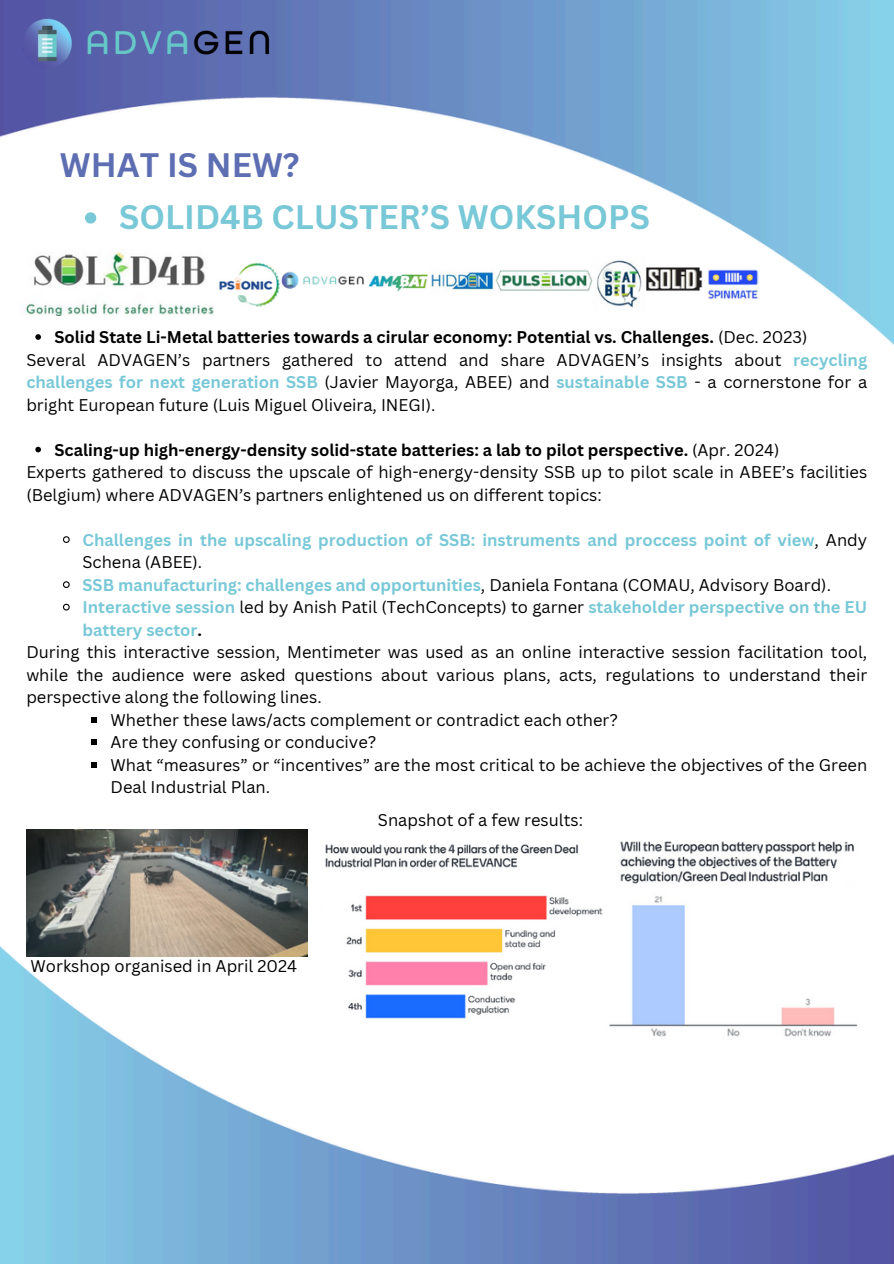
<style>
.page{position:relative;width:894px;height:1264px;background:#fff}
.page>*{position:absolute;margin:0;border:0;box-sizing:border-box;transform-origin:0 0}
.t1{font:700 33px "Canva Sans";color:#78c8d7}
.t2{font:700 33px "Canva Sans";color:#5e6eb2}
.t3{font:16.5px/22.5px "Canva Sans";color:#000;text-align:justify}
.t4{font:700 16.5px/22.5px "Canva Sans";color:#78c8d7}
.t5{font:700 16.5px "Canva Sans";color:#000}
.s1{font-weight:400}
.s2{font-weight:700;color:#78c8d7}
.s3{font-weight:400;color:#000}
.s4{color:#000}
</style>
<div class="page">
<img style="left:0;top:0;width:893px;height:344px">
<img style="left:0;top:946px;width:893px;height:317px">
<img style="left:0;top:0;width:297px;height:88px">
<img style="left:13px;top:249px;width:202px;height:67px">
<img style="left:215px;top:249px;width:555px;height:65px">
<svg style="left:35px;top:334px;width:6px;height:6px"></svg>
<svg style="left:35px;top:447px;width:6px;height:5px"></svg>
<svg style="left:63px;top:536px;width:7px;height:7px"></svg>
<svg style="left:63px;top:581px;width:7px;height:7px"></svg>
<svg style="left:63px;top:603px;width:7px;height:8px"></svg>
<svg style="left:92px;top:717px;width:5px;height:5px"></svg>
<svg style="left:92px;top:739px;width:5px;height:6px"></svg>
<svg style="left:92px;top:762px;width:5px;height:5px"></svg>
<img style="left:322px;top:844px;width:283px;height:180px">
<img style="left:26px;top:829px;width:282px;height:127px">
<img style="left:620px;top:841px;width:234px;height:43px">
<img style="left:606px;top:896px;width:264px;height:162px">
<svg style="left:85px;top:212px;width:11px;height:11px"></svg>
<p class="t2" style="left:60px;top:142px;width:241px">WHAT IS NEW?</p>
<p class="t1" style="left:119px;top:194px;width:532px">SOLID4B CLUSTER’S WOKSHOPS</p>
<p class="t5" style="left:54px;top:325px;width:754px">Solid State Li-Metal batteries towards a cirular economy: Potential vs. Challenges. <span class="s1">(Dec. 2023)</span></p>
<p class="t3" style="left:26px;top:348px;width:842px">Several ADVAGEN’s partners gathered to attend and share ADVAGEN’s insights about <span class="s2">recycling challenges for next generation SSB</span> (Javier Mayorga, ABEE) and <span class="s2">sustainable SSB</span> - a cornerstone for a bright European future (Luis Miguel Oliveira, INEGI).</p>
<p class="t5" style="left:54px;top:438px;width:726px">Scaling-up high-energy-density solid-state batteries: a lab to pilot perspective. <span class="s1">(Apr. 2024)</span></p>
<p class="t3" style="left:26px;top:460px;width:842px">Experts gathered to discuss the upscale of high-energy-density SSB up to pilot scale in ABEE’s facilities (Belgium) where ADVAGEN’s partners enlightened us on different topics:</p>
<p class="t4" style="left:82px;top:528px;width:786px">Challenges in the upscaling production of SSB: instruments and proccess point of view<span class="s3">, Andy<br>Schena (ABEE).</span></p>
<p class="t4" style="left:82px;top:573px;width:749px">SSB manufacturing: challenges and opportunities<span class="s3">, Daniela Fontana (COMAU, Advisory Board).</span></p>
<p class="t4" style="left:82px;top:595px;width:786px">Interactive session <span class="s3">led by Anish Patil (TechConcepts) to garner</span> stakeholder perspective on the EU battery sector<span class="s4">.</span></p>
<p class="t3" style="left:26px;top:640px;width:842px">During this interactive session, Mentimeter was used as an online interactive session facilitation tool, while the audience were asked questions about various plans, acts, regulations to understand their perspective along the following lines.</p>
<p class="t3" style="left:110px;top:708px;width:509px">Whether these laws/acts complement or contradict each other?</p>
<p class="t3" style="left:110px;top:730px;width:267px">Are they confusing or conducive?</p>
<p class="t3" style="left:110px;top:753px;width:758px">What “measures” or “incentives” are the most critical to be achieve the objectives of the Green<br>Deal Industrial Plan.</p>
<p class="t3" style="left:31px;top:954px;width:268px">Workshop organised in April 2024</p>
<p class="t3" style="left:378px;top:807px;width:206px">Snapshot of a few results:</p>
</div>
